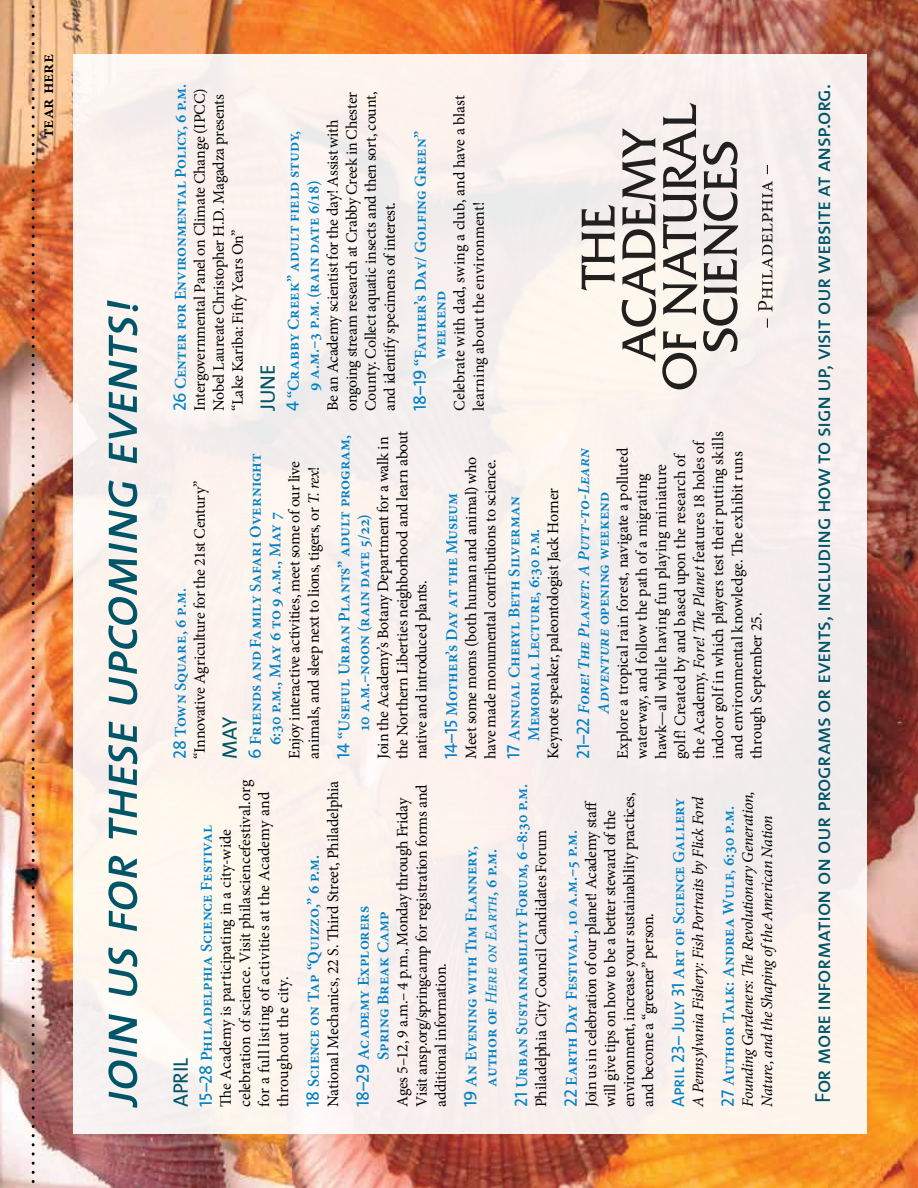
<style>
.page{position:relative;width:918px;height:1188px;background:#fff}
.page>*{position:absolute;margin:0;border:0;box-sizing:border-box;transform-origin:0 0}
.t1{font:italic 54px "The Sans Caps";letter-spacing:-.03em;color:#005568}
.t2{font:21.9px "The Sans Caps";letter-spacing:-.025em;color:#005568}
.t3{font:21px "The Sans Caps";letter-spacing:-.01em;color:#005568}
.t4{font:600 18px "Minion Pro";letter-spacing:.005em;color:#000}
.t5{font:600 16.5px/19.8px "Minion Pro";letter-spacing:.005em;color:#0081c6}
.t6{font:italic 600 16.5px/19.8px "Minion Pro";letter-spacing:.005em;color:#0081c6;text-align:center}
.t7{font:15.9px/19px "Minion Pro";letter-spacing:-.015em;color:#000}
.t8{font:15.9px/19px "Minion Pro";letter-spacing:-.035em;color:#000}
.t9{font:italic 15.9px/19px "Minion Pro";letter-spacing:-.02em;color:#000}
.s1{font-family:"The Sans Caps";font-weight:400;font-size:18px}
.s2{font-style:italic}
.s3{font-weight:400;font-style:italic}
.s4{font-family:"The Sans Caps";font-weight:400;font-style:normal;font-size:18px}
.s5{font-style:normal}
</style>
<div class="page">
<img style="left:0;top:0;width:918px;height:1188px">
<img style="left:32px;top:0;width:3px;height:1188px">
<div style="left:73px;top:54px;width:794px;height:1080px;background:#f9f1ed"></div>
<svg style="left:581px;top:205px;width:34px;height:86px"></svg>
<svg style="left:622px;top:128px;width:34px;height:234px"></svg>
<svg style="left:662px;top:103px;width:76px;height:286px"></svg>
<svg style="left:758px;top:165px;width:14px;height:163px"></svg>
<p class="t4" style="left:35px;top:138px;width:86px;rotate:-90deg">tear here</p>
<h1 class="t1" style="left:74px;top:1107px;width:809px;rotate:-90deg">join us for these upcoming events!</h1>
<p class="t5" style="left:170px;top:411px;width:329px;rotate:-90deg"><span class="s1">26</span> Center for Environmental Policy, 6 p.m.</p>
<p class="t7" style="left:190px;top:411px;width:324px;rotate:-90deg">Intergovernmental Panel on Climate Change (IPCC)<br>Nobel Laureate Christopher H.D. Magadza presents “Lake Kariba: Fifty Years On”</p>
<h3 class="t3" style="left:250px;top:411px;width:48px;rotate:-90deg">JUNE</h3>
<p class="t7" style="left:323px;top:411px;width:321px;rotate:-90deg">Be an Academy scientist for the day! Assist with ongoing stream research at Crabby Creek in Chester County. Collect aquatic insects and then sort, count, and identify specimens of interest.</p>
<p class="t5" style="left:284px;top:391px;width:262px;text-indent:-20px;rotate:-90deg"><span class="s1">4</span> “Crabby Creek” adult field study,<br>9 a.m.–3 p.m. (rain date 6/18)</p>
<p class="t7" style="left:450px;top:411px;width:318px;rotate:-90deg">Celebrate with dad, swing a club, and have a blast learning about the environment!</p>
<p class="t5" style="left:410px;top:359px;width:230px;text-indent:-52px;rotate:-90deg"><span class="s1">18–19</span> “Father’s Day/ Golfing Green” weekend</p>
<p class="t7" style="left:190px;top:759px;width:280px;rotate:-90deg">“Innovative Agriculture for the 21st Century”</p>
<p class="t5" style="left:170px;top:759px;width:172px;rotate:-90deg"><span class="s1">28</span> Town Square, 6 p.m.</p>
<h3 class="t3" style="left:212px;top:759px;width:43px;rotate:-90deg">MAY</h3>
<p class="t5" style="left:245px;top:745px;width:293px;text-indent:-14px;rotate:-90deg"><span class="s1">6</span> Friends and Family Safari Overnight<br>6:30 p.m., May 6 to 9 a.m., May 7</p>
<p class="t7" style="left:285px;top:759px;width:300px;rotate:-90deg">Enjoy interactive activities, meet some of our live animals, and sleep next to lions, tigers, or <span class="s2">T. rex</span>!</p>
<p class="t5" style="left:334px;top:732px;width:299px;text-indent:-27px;rotate:-90deg"><span class="s1">14</span> “Useful Urban Plants” adult program,<br>10 a.m.–noon (rain date 5/22)</p>
<p class="t7" style="left:374px;top:759px;width:329px;rotate:-90deg">Join the Academy’s Botany Department for a walk in the Northern Liberties neighborhood and learn about native and introduced plants.</p>
<p class="t7" style="left:462px;top:759px;width:304px;rotate:-90deg">Meet some moms (both human and animal) who have made monumental contributions to science.</p>
<p class="t5" style="left:442px;top:759px;width:267px;rotate:-90deg"><span class="s1">14–15</span> Mother’s Day at the Museum</p>
<h3 class="t3" style="left:163px;top:1107px;width:50px;rotate:-90deg">APRIL</h3>
<p class="t7" style="left:216px;top:1107px;width:328px;rotate:-90deg">The Academy is participating in a city-wide celebration of science. Visit philasciencefestival.org for a full listing of activities at the Academy and throughout the city.</p>
<p class="t5" style="left:197px;top:1107px;width:283px;rotate:-90deg"><span class="s1">15–28</span> Philadelphia Science Festival</p>
<p class="t7" style="left:323px;top:1107px;width:328px;rotate:-90deg">National Mechanics, 22 S. Third Street, Philadelphia</p>
<p class="t5" style="left:304px;top:1107px;width:254px;rotate:-90deg"><span class="s1">18</span> Science on Tap “Quizzo,” 6 p.m.</p>
<p class="t7" style="left:393px;top:1107px;width:324px;rotate:-90deg">Ages 5–12, 9 a.m.– 4 p.m., Monday through Friday<br>Visit ansp.org/springcamp for registration forms and additional information.</p>
<p class="t5" style="left:354px;top:1060px;width:155px;text-indent:-47px;rotate:-90deg"><span class="s1">18–29</span> Academy Explorers<br>Spring Break Camp</p>
<p class="t5" style="left:461px;top:1107px;width:263px;text-align:right;rotate:-90deg"><span class="s1">19</span> An Evening with Tim Flannery, author of <span class="s3">Here on Earth</span>, 6 p.m.</p>
<p class="t5" style="left:504px;top:741px;width:247px;text-indent:-18px;rotate:-90deg"><span class="s1">17</span> Annual Cheryl Beth Silverman<br>Memorial Lecture, 6:30 p.m.</p>
<p class="t7" style="left:544px;top:759px;width:272px;rotate:-90deg">Keynote speaker, paleontologist Jack Horner</p>
<p class="t7" style="left:613px;top:759px;width:329px;rotate:-90deg">Explore a tropical rain forest, navigate a polluted waterway, and follow the path of a migrating hawk—all while having fun playing miniature golf! Created by and based upon the research of the Academy, <span class="s2">Fore! The Planet</span> features 18 holes of indoor golf in which players test their putting skills and environmental knowledge. The exhibit runs through September 25.</p>
<p class="t6" style="left:574px;top:759px;width:313px;rotate:-90deg"><span class="s4">21–22</span> Fore! The Planet: A Putt-to-Learn<br>Adventure <span class="s5">opening weekend</span></p>
<p class="t5" style="left:512px;top:1107px;width:325px;rotate:-90deg"><span class="s1">21</span> Urban Sustainability Forum, 6–8:30 p.m.</p>
<p class="t9" style="left:738px;top:1107px;width:318px;rotate:-90deg">Founding Gardeners: The Revolutionary Generation,<br>Nature, and the Shaping ofthe American Nation</p>
<p class="t8" style="left:581px;top:1107px;width:316px;rotate:-90deg">Join us in celebration of our planet! Academy staff will give tips on how to be a better steward of the environment, increase your sustainability practices, and become a “greener” person.</p>
<p class="t5" style="left:669px;top:1107px;width:310px;rotate:-90deg"><span class="s1">April 23– July 31</span> Art of Science Gallery</p>
<p class="t9" style="left:688px;top:1107px;width:312px;rotate:-90deg">A Pennsylvania Fishery: Fish Portraits by Flick Ford</p>
<p class="t5" style="left:719px;top:1107px;width:302px;rotate:-90deg"><span class="s1">27</span> Author Talk: Andrea Wulf, 6:30 p.m.</p>
<p class="t7" style="left:532px;top:1107px;width:279px;rotate:-90deg">Philadelphia City Council Candidates Forum</p>
<p class="t5" style="left:562px;top:1107px;width:279px;rotate:-90deg"><span class="s1">22</span> Earth Day Festival, 10 a.m.–5 p.m.</p>
<h2 class="t2" style="left:805px;top:1103px;width:1020px;rotate:-90deg">For more information on our programs or events, including how to sign up, visit our website at ansp.org.</h2>
</div>
